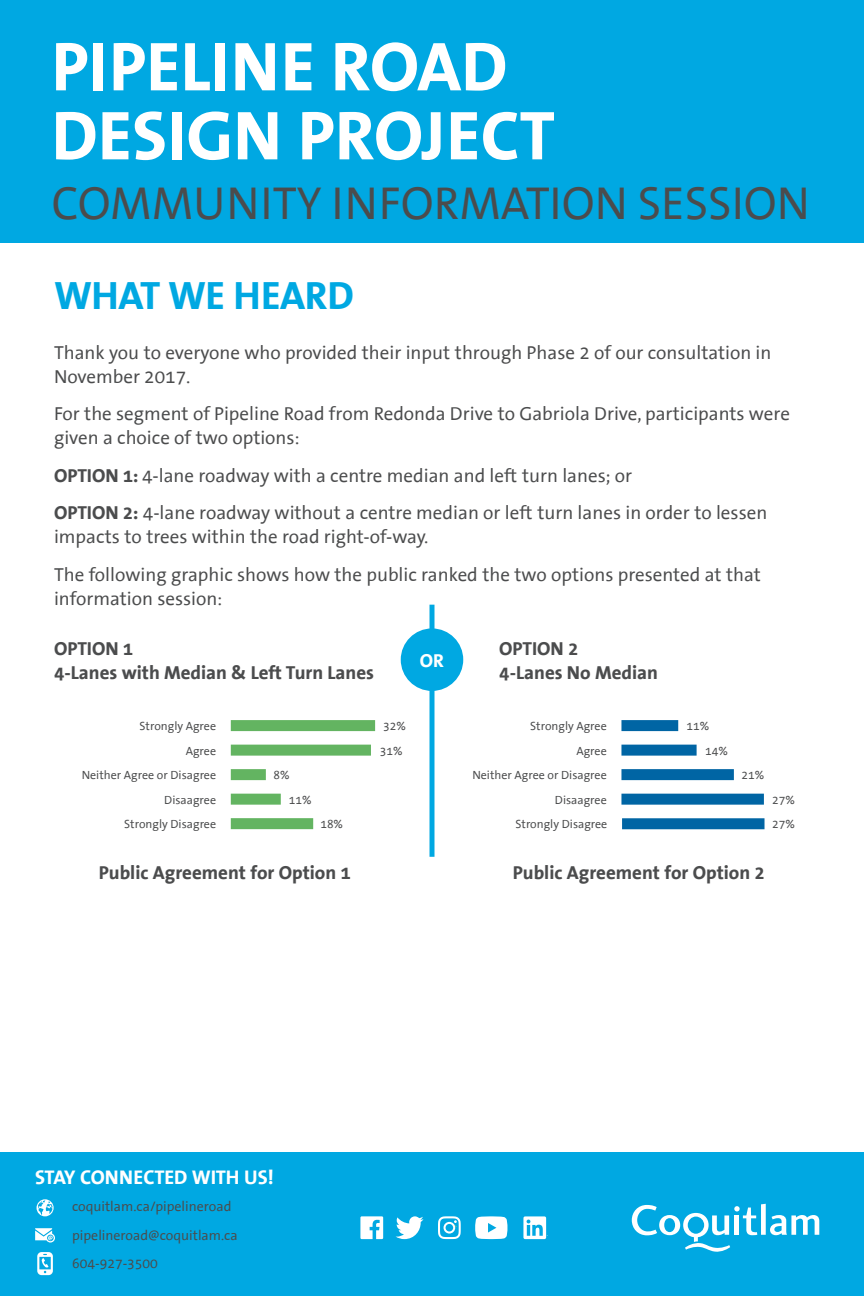
<style>
.page{position:relative;width:864px;height:1296px;background:#fff}
.page>*{position:absolute;margin:0;border:0;box-sizing:border-box;transform-origin:0 0}
.t1{font:700 69.85px/69px "The Sans Office";color:#fff}
.t2{font:46.75px "The Sans Office";color:#4b4c4d}
.t3{font:700 40px "The Sans Office";letter-spacing:-.01em;color:#00a8e2}
.t4{font:700 20px "The Sans Office";letter-spacing:-.005em;color:#fff}
.t5{font:19px/24px "The Sans Office";color:#4b4c4d}
.t6{font:700 19px/24px "The Sans Office";color:#4b4c4d}
.t7{font:700 19px "The Sans Office";color:#fff}
.t8{font:13.9px/28.6px "The Sans Office";color:#4b4c4d}
.t9{font:12px "The Sans Office";color:#4b4c4d}
.s1{font-weight:700}
</style>
<div class="page">
<div style="left:0;top:0;width:864px;height:243px;background:#00a8e2"></div>
<div style="left:0;top:1152px;width:864px;height:144px;background:#00a8e2"></div>
<svg style="left:35px;top:1228px;width:20px;height:15px"></svg>
<svg style="left:37px;top:1199px;width:17px;height:17px"></svg>
<svg style="left:37px;top:1252px;width:16px;height:23px"></svg>
<svg style="left:632px;top:1204px;width:187px;height:48px"></svg>
<svg style="left:396px;top:1216px;width:28px;height:23px"></svg>
<svg style="left:360px;top:1216px;width:23px;height:23px"></svg>
<svg style="left:475px;top:1216px;width:32px;height:23px"></svg>
<svg style="left:438px;top:1216px;width:23px;height:23px"></svg>
<svg style="left:523px;top:1216px;width:25px;height:23px"></svg>
<hr style="left:430px;top:605px;width:4px;height:252px;background:#00a8e2">
<div style="left:401px;top:628px;width:62px;height:63px;background:#00a8e2;border-radius:50%"></div>
<div style="left:231px;top:720px;width:144px;height:11px;background:#63b461"></div>
<div style="left:621px;top:720px;width:57px;height:11px;background:#0065a4"></div>
<div style="left:231px;top:745px;width:140px;height:11px;background:#63b461"></div>
<div style="left:621px;top:745px;width:76px;height:11px;background:#0065a4"></div>
<div style="left:231px;top:769px;width:35px;height:11px;background:#63b461"></div>
<div style="left:621px;top:769px;width:113px;height:11px;background:#0065a4"></div>
<div style="left:231px;top:794px;width:50px;height:11px;background:#63b461"></div>
<div style="left:621px;top:794px;width:143px;height:11px;background:#0065a4"></div>
<div style="left:231px;top:818px;width:82px;height:11px;background:#63b461"></div>
<div style="left:622px;top:818px;width:143px;height:11px;background:#0065a4"></div>
<h1 class="t1" style="left:52px;top:33px;width:505px">PIPELINE ROAD<br>DESIGN PROJECT</h1>
<h2 class="t2" style="left:52px;top:178px;width:760px">COMMUNITY INFORMATION SESSION</h2>
<h3 class="t3" style="left:54px;top:272px;width:302px">WHAT WE HEARD</h3>
<p class="t5" style="left:54px;top:341px;width:719px">Thank you to everyone who provided their input through Phase 2 of our consultation in<br>November 2017.</p>
<p class="t5" style="left:54px;top:402px;width:737px">For the segment of Pipeline Road from Redonda Drive to Gabriola Drive, participants were given a choice of two options:</p>
<p class="t5" style="left:54px;top:457px;width:715px;line-height:37.5px"><span class="s1">OPTION 1:</span> 4-lane roadway with a centre median and left turn lanes; or<br><span class="s1">OPTION 2:</span> 4-lane roadway without a centre median or left turn lanes in order to lessen</p>
<p class="t5" style="left:54px;top:518px;width:708px;line-height:37.5px">impacts to trees within the road right-of-way.<br>The following graphic shows how the public ranked the two options presented at that</p>
<p class="t5" style="left:54px;top:587px;width:170px">information session:</p>
<p class="t6" style="left:54px;top:637px;width:322px">OPTION 1<br>4-Lanes with Median &amp; Left Turn Lanes</p>
<p class="t6" style="left:499px;top:637px;width:160px">OPTION 2<br>4-Lanes No Median</p>
<p class="t7" style="left:420px;top:650px;width:26px">OR</p>
<p class="t9" style="left:140px;top:719px;width:78px">Strongly Agree</p>
<p class="t9" style="left:383px;top:719px;width:24px">32%</p>
<p class="t9" style="left:530px;top:719px;width:78px">Strongly Agree</p>
<p class="t9" style="left:687px;top:719px;width:24px">11%</p>
<p class="t9" style="left:186px;top:744px;width:32px">Agree</p>
<p class="t9" style="left:380px;top:744px;width:24px">31%</p>
<p class="t9" style="left:577px;top:744px;width:32px">Agree</p>
<p class="t9" style="left:705px;top:744px;width:24px">14%</p>
<p class="t9" style="left:82px;top:768px;width:136px">Neither Agree or Disagree</p>
<p class="t9" style="left:273px;top:768px;width:18px">8%</p>
<p class="t9" style="left:472px;top:768px;width:136px">Neither Agree or Disagree</p>
<p class="t9" style="left:742px;top:768px;width:24px">21%</p>
<p class="t9" style="left:164px;top:793px;width:53px">Disaagree</p>
<p class="t9" style="left:289px;top:793px;width:24px">11%</p>
<p class="t9" style="left:555px;top:793px;width:53px">Disaagree</p>
<p class="t9" style="left:772px;top:793px;width:24px">27%</p>
<p class="t9" style="left:124px;top:818px;width:93px">Strongly Disagree</p>
<p class="t9" style="left:320px;top:818px;width:24px">18%</p>
<p class="t9" style="left:516px;top:818px;width:93px">Strongly Disagree</p>
<p class="t9" style="left:772px;top:818px;width:24px">27%</p>
<p class="t6" style="left:99px;top:861px;width:254px">Public Agreement for Option 1</p>
<p class="t4" style="left:35px;top:1166px;width:240px">STAY CONNECTED WITH US!</p>
<p class="t8" style="left:72px;top:1192px;width:167px">coquitlam.ca/pipelineroad pipelineroad@coquitlam.ca<br>604-927-3500</p>
<p class="t6" style="left:513px;top:861px;width:254px">Public Agreement for Option 2</p>
</div>
